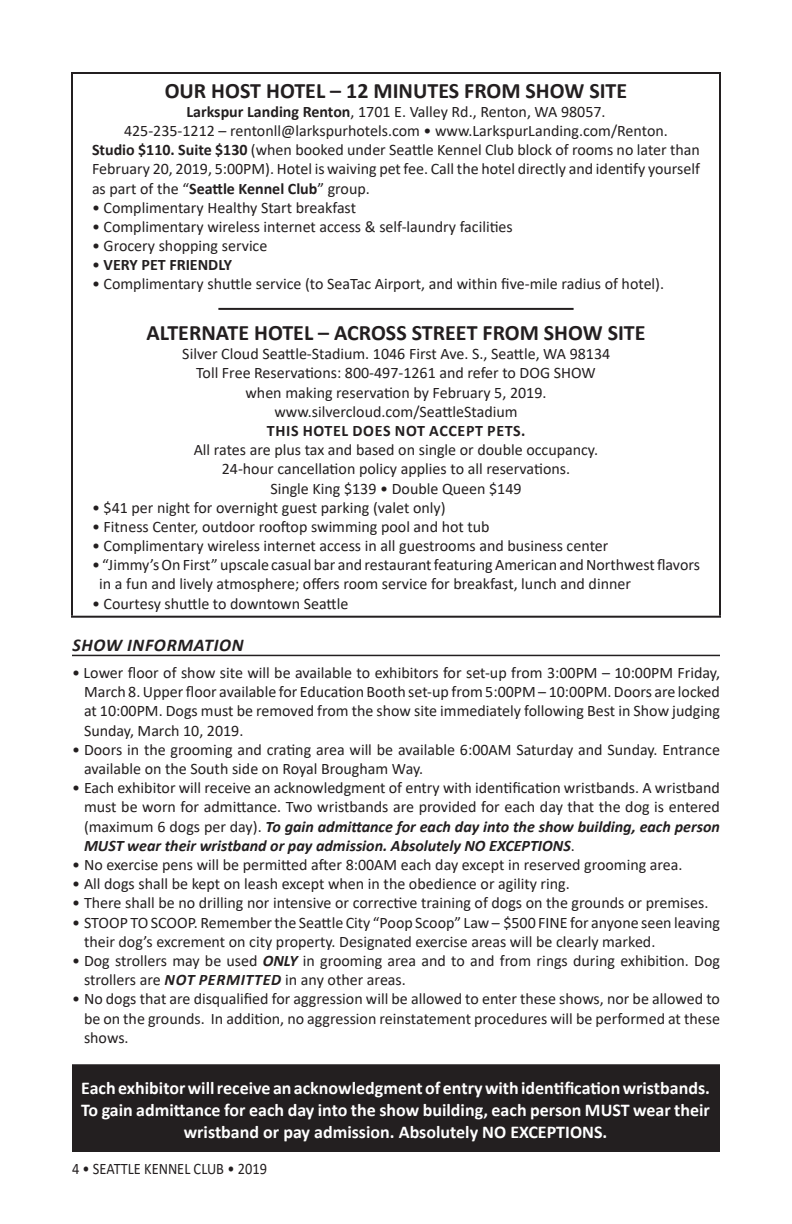
<style>
.page{position:relative;width:792px;height:1224px;background:#fff}
.page>*{position:absolute;margin:0;border:0;box-sizing:border-box;transform-origin:0 0}
.t1{font:700 22px "Calibri";color:#231f20}
.t2{font:700 18px/21.6px "Calibri";color:#fff;text-align:center}
.t3{font:italic 700 18px "Calibri";letter-spacing:.04em;color:#231f20}
.t4{font:16px/19.2px "Calibri";color:#231f20}
.t5{font:700 16px "Calibri";letter-spacing:.03em;color:#231f20}
.t6{font:16px "Calibri";color:#231f20;scale:.9 1}
.t7{font:700 16px "Calibri";color:#231f20}
.s1{font-weight:700}
.s2{font-weight:400}
.s3{font-weight:700;font-style:italic}
</style>
<div class="page">
<div style="left:73px;top:1065px;width:646px;height:86px;background:#231f20"></div>
<div style="left:72px;top:1064px;width:648px;height:88px;border:2px solid #231f20"></div>
<hr style="left:71px;top:72px;width:650px;height:2px;background:#231f20">
<hr style="left:71px;top:74px;width:2px;height:542px;background:#231f20">
<hr style="left:719px;top:74px;width:2px;height:542px;background:#231f20">
<hr style="left:71px;top:616px;width:650px;height:2px;background:#231f20">
<hr style="left:218px;top:308px;width:356px;height:2px;background:#231f20">
<hr style="left:72px;top:655px;width:648px;height:1px;background:#231f20">
<h1 class="t1" style="left:165px;top:75px;width:464px">OUR HOST HOTEL – 12 MINUTES FROM SHOW SITE</h1>
<p class="t4" style="left:186px;top:101px;width:421px"><span class="s1">Larkspur Landing Renton</span>, 1701 E. Valley Rd., Renton, WA 98057.</p>
<p class="t4" style="left:124px;top:121px;width:545px">425-235-1212 – rentonll@larkspurhotels.com • www.LarkspurLanding.com/Renton.</p>
<p class="t4" style="left:92px;top:140px;width:609px"><span class="s1">Studio $110. Suite $130</span> (when booked under Seattle Kennel Club block of rooms no later than</p>
<p class="t4" style="left:92px;top:159px;width:609px">February 20, 2019, 5:00PM). Hotel is waiving pet fee. Call the hotel directly and identify yourself</p>
<p class="t4" style="left:92px;top:178px;width:279px">as part of the “<span class="s1">Seattle Kennel Club</span>” group.</p>
<p class="t4" style="left:92px;top:197px;width:266px">• Complimentary Healthy Start breakfast</p>
<p class="t4" style="left:92px;top:217px;width:422px">• Complimentary wireless internet access &amp; self-laundry facilities</p>
<p class="t4" style="left:92px;top:236px;width:177px">• Grocery shopping service</p>
<p class="t7" style="left:92px;top:254px;width:142px"><span class="s2">•</span> VERY PET FRIENDLY</p>
<p class="t4" style="left:92px;top:274px;width:574px">• Complimentary shuttle service (to SeaTac Airport, and within five-mile radius of hotel).</p>
<h1 class="t1" style="left:146px;top:317px;width:501px">ALTERNATE HOTEL – ACROSS STREET FROM SHOW SITE</h1>
<p class="t4" style="left:182px;top:344px;width:430px;text-align:center">Silver Cloud Seattle-Stadium. 1046 First Ave. S., Seattle, WA 98134<br>Toll Free Reservations: 800-497-1261 and refer to DOG SHOW when making reservation by February 5, 2019. www.silvercloud.com/SeattleStadium</p>
<p class="t5" style="left:267px;top:419px;width:260px">THIS HOTEL DOES NOT ACCEPT PETS.</p>
<p class="t4" style="left:194px;top:440px;width:406px;text-align:center">All rates are plus tax and based on single or double occupancy.<br>24-hour cancellation policy applies to all reservations.<br>Single King $139 • Double Queen $149</p>
<p class="t4" style="left:92px;top:497px;width:355px">• $41 per night for overnight guest parking (valet only)</p>
<p class="t4" style="left:92px;top:517px;width:399px">• Fitness Center, outdoor rooftop swimming pool and hot tub</p>
<p class="t4" style="left:92px;top:536px;width:518px">• Complimentary wireless internet access in all guestrooms and business center</p>
<p class="t4" style="left:99px;top:555px;width:602px;text-indent:-7px">• “Jimmy’s On First” upscale casual bar and restaurant featuring American and Northwest flavors in a fun and lively atmosphere; offers room service for breakfast, lunch and dinner</p>
<p class="t4" style="left:92px;top:593px;width:258px">• Courtesy shuttle to downtown Seattle</p>
<p class="t3" style="left:72px;top:632px;width:173px">SHOW INFORMATION</p>
<p class="t4" style="left:84px;top:663px;width:638px;text-align:justify;text-indent:-12px">• Lower floor of show site will be available to exhibitors for set-up from 3:00PM – 10:00PM Friday, March 8. Upper floor available for Education Booth set-up from 5:00PM – 10:00PM. Doors are locked at 10:00PM. Dogs must be removed from the show site immediately following Best in Show judging Sunday, March 10, 2019.</p>
<p class="t4" style="left:84px;top:739px;width:638px;text-indent:-12px">• Doors in the grooming and crating area will be available 6:00AM Saturday and Sunday. Entrance available on the South side on Royal Brougham Way.</p>
<p class="t4" style="left:84px;top:778px;width:638px;text-align:justify;text-indent:-12px">• Each exhibitor will receive an acknowledgment of entry with identification wristbands. A wristband must be worn for admittance. Two wristbands are provided for each day that the dog is entered (maximum 6 dogs per day). <span class="s3">To gain admittance for each day into the show building, each person MUST wear their wristband or pay admission. Absolutely NO EXCEPTIONS</span>.</p>
<p class="t4" style="left:72px;top:855px;width:612px">• No exercise pens will be permitted after 8:00AM each day except in reserved grooming area.</p>
<p class="t4" style="left:72px;top:874px;width:499px">• All dogs shall be kept on leash except when in the obedience or agility ring.</p>
<p class="t4" style="left:72px;top:893px;width:638px">• There shall be no drilling nor intensive or corrective training of dogs on the grounds or premises.</p>
<p class="t4" style="left:84px;top:912px;width:637px;text-indent:-12px">• STOOP TO SCOOP. Remember the Seattle City “Poop Scoop” Law – $500 FINE for anyone seen leaving their dog’s excrement on city property. Designated exercise areas will be clearly marked.</p>
<p class="t4" style="left:84px;top:951px;width:637px;text-indent:-12px">• Dog strollers may be used <span class="s3">ONLY</span> in grooming area and to and from rings during exhibition. Dog strollers are <span class="s3">NOT PERMITTED</span> in any other areas.</p>
<p class="t4" style="left:84px;top:989px;width:638px;text-align:justify;text-indent:-12px">• No dogs that are disqualified for aggression will be allowed to enter these shows, nor be allowed to be on the grounds. In addition, no aggression reinstatement procedures will be performed at these shows.</p>
<p class="t2" style="left:81px;top:1077px;width:630px">Each exhibitor will receive an acknowledgment of entry with identification wristbands.<br>To gain admittance for each day into the show building, each person MUST wear their wristband or pay admission. Absolutely NO EXCEPTIONS.</p>
<p class="t6" style="left:72px;top:1158px;width:218px">4 • SEATTLE KENNEL CLUB • 2019</p>
</div>
